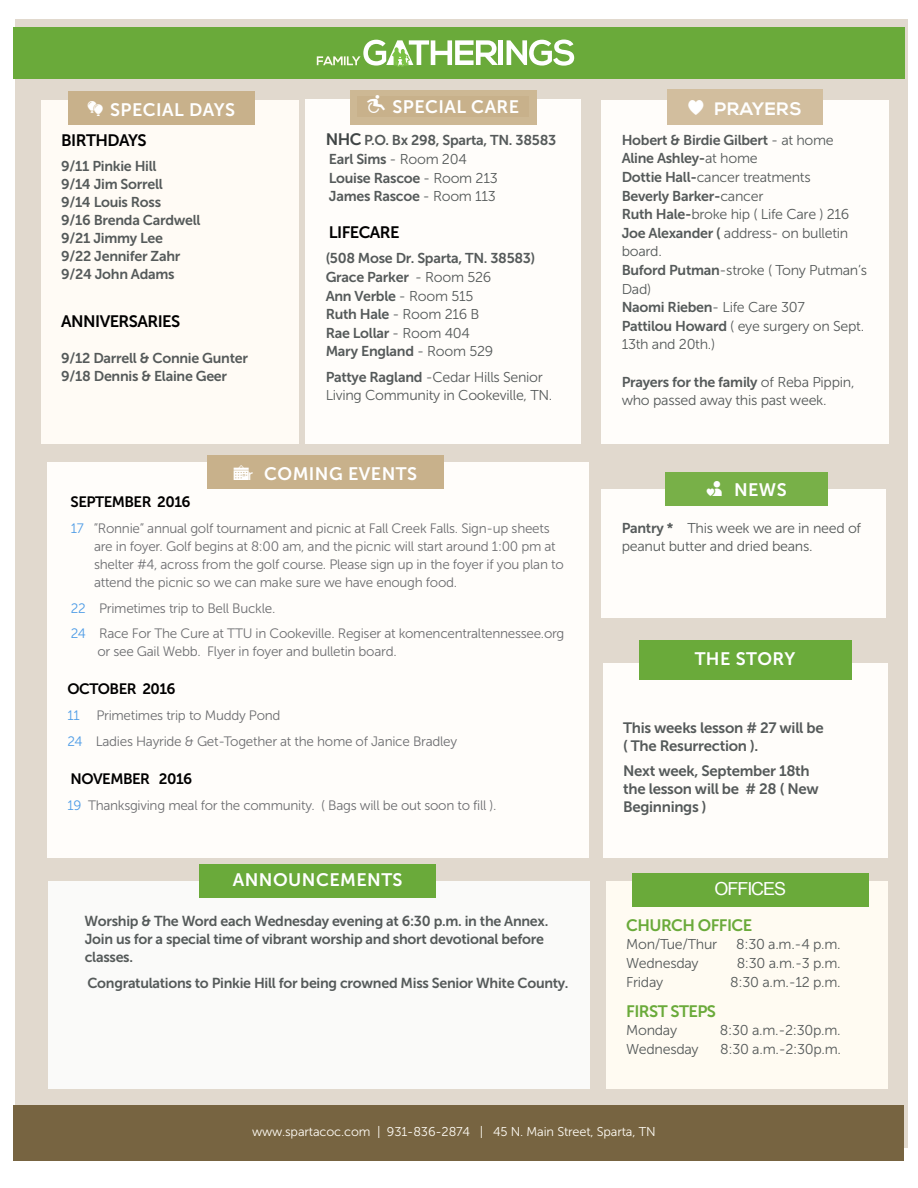
<style>
.page{position:relative;width:918px;height:1188px;background:#fff}
.page>*{position:absolute;margin:0;border:0;box-sizing:border-box;transform-origin:0 0}
.t1{font:18px "Museo Sans 700";letter-spacing:.025em;color:#fff}
.t2{font:700 18px "Nexa";letter-spacing:.04em;color:#fff}
.t3{font:18px "Arial";letter-spacing:-.06em;color:#fff}
.t4{font:16.5px "Museo Sans 700";letter-spacing:-.035em;color:#000}
.t5{font:16.5px "Museo Sans 700";letter-spacing:-.035em;color:#6aaa3a}
.t6{font:15px/18px "Museo Sans 700";letter-spacing:-.02em;color:#555a5a}
.t7{font:15px "Museo Sans 700";letter-spacing:-.035em;color:#000}
.t8{font:14.4px/18px "Museo Sans 700";letter-spacing:-.02em;color:#555a5a}
.t9{font:14.25px/18.6px "Museo Sans 300";letter-spacing:-.02em;color:#555a5a}
.t10{font:14.25px/18px "Museo Sans 700";letter-spacing:-.02em;color:#555a5a}
.t11{font:13.65px/18px "Museo Sans 300";letter-spacing:-.02em;color:#6d6e71}
.t12{font:12.75px "Museo Sans 300";letter-spacing:-.01em;color:#fffcf5}
.s1{font-size:16.5px;color:#404545}
.s2{font-family:"Museo Sans 300"}
.s3{font-family:"Museo Sans 300";font-style:italic}
.s4{font-family:"Museo Sans 700"}
.s5{color:#4e9ce6}
</style>
<div class="page">
<div style="left:16px;top:19px;width:892px;height:1129px;background:#e1d9ce"></div>
<div style="left:601px;top:100px;width:288px;height:344px;background:#fffdfa"></div>
<div style="left:305px;top:99px;width:276px;height:345px;background:#fffdfa"></div>
<div style="left:601px;top:489px;width:285px;height:129px;background:#fffdfa"></div>
<div style="left:41px;top:100px;width:258px;height:344px;background:#fffbf5"></div>
<div style="left:14px;top:27px;width:891px;height:52px;background:#6aaa3a"></div>
<div style="left:667px;top:90px;width:156px;height:35px;background:#d2be9e"></div>
<div style="left:350px;top:90px;width:187px;height:35px;background:#cdb894"></div>
<div style="left:666px;top:472px;width:162px;height:33px;background:#78b048"></div>
<div style="left:68px;top:91px;width:187px;height:34px;background:#c8b18b"></div>
<div style="left:14px;top:1106px;width:890px;height:55px;background:#776441"></div>
<div style="left:606px;top:881px;width:282px;height:207px;background:#fffbf2"></div>
<div style="left:632px;top:873px;width:236px;height:33px;background:#6aaa3a"></div>
<div style="left:357px;top:96px;width:172px;height:21px;background:#c8b18b"></div>
<div style="left:48px;top:881px;width:541px;height:207px;background:#fafaf9"></div>
<div style="left:47px;top:462px;width:541px;height:396px;background:#fffdfa"></div>
<div style="left:207px;top:456px;width:237px;height:33px;background:#c8b18b"></div>
<div style="left:200px;top:864px;width:236px;height:33px;background:#6aaa3a"></div>
<div style="left:603px;top:663px;width:285px;height:195px;background:#fffdfa"></div>
<div style="left:639px;top:640px;width:212px;height:40px;background:#6aaa3a"></div>
<div style="left:498px;top:40px;width:5px;height:25px;background:#fff"></div>
<svg style="left:507px;top:40px;width:67px;height:26px"></svg>
<svg style="left:317px;top:40px;width:181px;height:26px"></svg>
<h1 class="t1" style="left:88px;top:99px;width:149px">●●□□■▲ SPECIAL DAYS</h1>
<p class="t4" style="left:61px;top:132px;width:21px">Birthdays</p>
<p class="t10" style="left:61px;top:157px;width:141px">9/11 Pinkie Hill<br>9/14 Jim Sorrell<br>9/14 Louis Ross<br>9/16 Brenda Cardwell<br>9/21 Jimmy Lee<br>9/22 Jennifer Zahr<br>9/24 John Adams</p>
<p class="t4" style="left:61px;top:312px;width:20px">Anniversaries</p>
<p class="t10" style="left:61px;top:349px;width:188px">9/12 Darrell &amp; Connie Gunter<br>9/18 Dennis &amp; Elaine Geer</p>
<h1 class="t1" style="left:367px;top:96px;width:47px">● Special</h1>
<h1 class="t1" style="left:471px;top:96px;width:37px">cAre</h1>
<p class="t10" style="left:326px;top:131px;width:232px;line-height:18.8px"><span class="s1">n HC</span> P.O. Bx 298, Sparta, TN. 38583<br>Earl Sims <span class="s2">- Room 204<br></span>Louise Rascoe <span class="s2">- Room 213<br></span>James Rascoe <span class="s2">- Room 113</span></p>
<p class="t4" style="left:329px;top:223px;width:72px">LIFECARE</p>
<p class="t10" style="left:326px;top:249px;width:211px;line-height:18.6px">(508 Mose Dr. Sparta, TN. 38583)<br>Grace Parker <span class="s3">-</span> <span class="s2">Room 526<br></span>Ann Verble <span class="s2">- Room 515</span></p>
<p class="t9" style="left:326px;top:305px;width:155px"><span class="s4">Ruth Hale</span> - Room 216 B</p>
<p class="t10" style="left:326px;top:324px;width:169px;line-height:18.6px">Rae Lollar <span class="s2">- Room 404<br></span>Mary England <span class="s2">- Room 529</span></p>
<p class="t9" style="left:326px;top:368px;width:228px"><span class="s4">Pattye Ragland</span> -Cedar Hills Senior<br>Living Community in Cookeville, TN.</p>
<h1 class="t1" style="left:234px;top:464px;width:45px">●■ coming</h1>
<h1 class="t1" style="left:348px;top:464px;width:13px">events</h1>
<p class="t7" style="left:71px;top:493px;width:18px">September</p>
<p class="t7" style="left:157px;top:493px;width:35px">2016</p>
<p class="t11" style="left:94px;top:519px;width:471px;text-indent:-23px"><span class="s5">17</span> ”Ronnie” annual golf tournament and picnic at Fall Creek Falls. Sign-up sheets are in foyer. Golf begins at 8:00 am, and the picnic will start around 1:00 pm at shelter #4, across from the golf course. Please sign up in the foyer if you plan to attend the picnic so we can make sure we have enough food.</p>
<p class="t11" style="left:71px;top:595px;width:495px;line-height:25.8px"><span class="s5">22</span> Primetimes trip to Bell Buckle.<br><span class="s5">24</span> Race For The Cure at TTU in Cookeville. Regiser at komencentraltennessee.org</p>
<p class="t11" style="left:97px;top:643px;width:301px">or see Gail Webb. Flyer in foyer and bulletin board.</p>
<p class="t7" style="left:68px;top:681px;width:23px">October</p>
<p class="t7" style="left:142px;top:681px;width:35px">2016</p>
<p class="t11" style="left:68px;top:703px;width:391px;line-height:25.8px"><span class="s5">11</span> Primetimes trip to Muddy Pond<br><span class="s5">24</span> Ladies Hayride &amp; Get-Together at the home of Janice Bradley</p>
<p class="t7" style="left:71px;top:770px;width:22px">November</p>
<p class="t7" style="left:159px;top:770px;width:35px">2016</p>
<p class="t11" style="left:68px;top:796px;width:431px"><span class="s5">19</span> Thanksgiving meal for the community. ( Bags will be out soon to fill ).</p>
<h1 class="t1" style="left:233px;top:870px;width:171px">ANNOUNCEMENTS</h1>
<p class="t8" style="left:85px;top:912px;width:465px">Worship &amp; The Word each Wednesday evening at 6:30 p.m. in the Annex.<br>Join us for a special time of vibrant worship and short devotional before classes.</p>
<p class="t8" style="left:87px;top:974px;width:483px">Congratulations to Pinkie Hill for being crowned Miss Senior White County.</p>
<h1 class="t2" style="left:689px;top:98px;width:112px">▼ PRAYERS</h1>
<p class="t10" style="left:622px;top:131px;width:214px;line-height:18.6px">Hobert &amp; Birdie Gilbert <span class="s2">- at home<br></span>Aline Ashley-<span class="s2">at home</span></p>
<p class="t9" style="left:622px;top:168px;width:190px"><span class="s4">Dottie Hall-</span>cancer treatments</p>
<p class="t10" style="left:622px;top:187px;width:143px">Beverly Barker-<span class="s2">cancer</span></p>
<p class="t9" style="left:622px;top:205px;width:247px"><span class="s4">Ruth Hale-</span>broke hip ( Life Care ) 216<br><span class="s4">Joe Alexander (</span> address- on bulletin board.<br><span class="s4">Buford Putman</span>-stroke ( Tony Putman’s<br>Dad)<br><span class="s4">Naomi Rieben</span>- Life Care 307<br><span class="s4">Pattilou Howard</span> ( eye surgery on Sept.<br>13th and 20th.)</p>
<p class="t10" style="left:622px;top:373px;width:234px">Prayers for the family <span class="s2">of Reba Pippin,</span></p>
<p class="t9" style="left:622px;top:391px;width:206px">who passed away this past week.</p>
<h1 class="t1" style="left:707px;top:480px;width:41px">▼◆▲ news</h1>
<p class="t9" style="left:622px;top:520px;width:241px;line-height:18px"><span class="s4">Pantry *</span> This week we are in need of peanut butter and dried beans.</p>
<h1 class="t1" style="left:695px;top:649px;width:54px">The story</h1>
<p class="t6" style="left:623px;top:719px;width:202px">This weeks lesson # 27 will be ( The Resurrection ).</p>
<p class="t6" style="left:623px;top:762px;width:197px">Next week, September 18th the lesson will be # 28 ( New<br>Beginnings )</p>
<p class="t9" style="left:623px;top:736px;width:6px">“</p>
<h1 class="t3" style="left:715px;top:877px;width:73px">OFFICES</h1>
<p class="t5" style="left:626px;top:916px;width:24px">Church</p>
<p class="t5" style="left:698px;top:916px;width:10px">office</p>
<p class="t9" style="left:626px;top:935px;width:92px">Mon/Tue/Thur</p>
<p class="t9" style="left:736px;top:935px;width:106px">8:30 a.m.-4 p.m.</p>
<p class="t9" style="left:626px;top:954px;width:74px">Wednesday</p>
<p class="t9" style="left:737px;top:954px;width:106px">8:30 a.m.-3 p.m.</p>
<p class="t9" style="left:626px;top:972px;width:39px">Friday</p>
<p class="t9" style="left:730px;top:972px;width:112px">8:30 a.m.-12 p.m.</p>
<p class="t5" style="left:626px;top:1002px;width:91px">f IRST sTEPS</p>
<p class="t9" style="left:626px;top:1021px;width:52px">Monday</p>
<p class="t9" style="left:720px;top:1021px;width:122px">8:30 a.m.-2:30p.m.</p>
<p class="t9" style="left:626px;top:1040px;width:74px">Wednesday</p>
<p class="t9" style="left:720px;top:1040px;width:122px">8:30 a.m.-2:30p.m.</p>
<p class="t12" style="left:252px;top:1125px;width:405px">www.spartacoc.com | 931-836-2874 | 45 N. Main Street, Sparta, TN</p>
</div>
